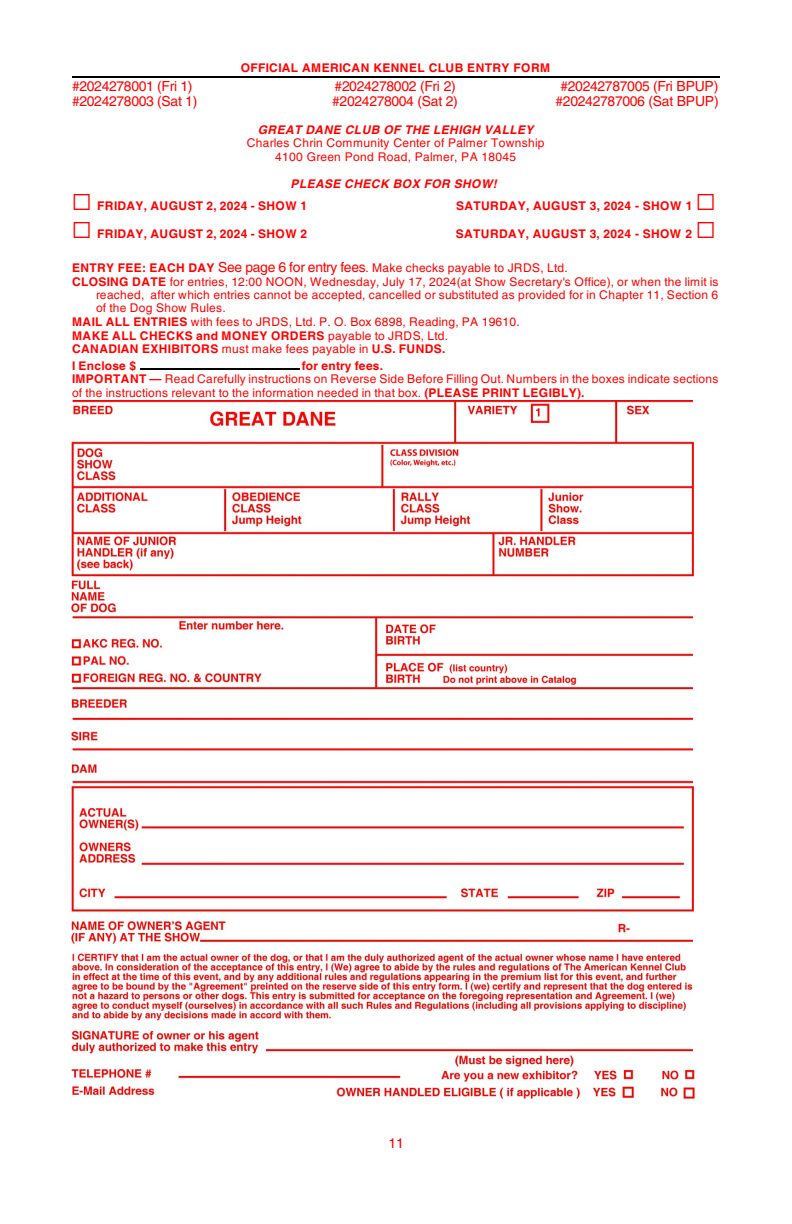
<style>
.page{position:relative;width:792px;height:1224px;background:#fff}
.page>*{position:absolute;margin:0;border:0;box-sizing:border-box;transform-origin:0 0}
.t1{font:14px "Helvetica";letter-spacing:-.02em;color:#f00}
.t2{font:12px/13.6px "Helvetica";letter-spacing:.025em;color:#f00;text-align:center}
.t3{font:700 12px "Helvetica";letter-spacing:.04em;color:#f00}
.t4{font:italic 700 12px "Helvetica";letter-spacing:.04em;color:#f00}
.t5{font:700 12px "Helvetica";letter-spacing:.02em;color:#f00}
.s1{font-weight:700}
.s2{font-size:14px}
.s3{font-weight:400}
</style>
<div class="page">
<img style="left:72px;top:401px;width:623px;height:698px">
<hr style="left:72px;top:76px;width:648px;height:2px;background:#000">
<hr style="left:140px;top:368px;width:160px;height:2px;background:#000">
<p class="t3" style="left:241px;top:64px;width:311px">OFFICIAL AMERICAN KENNEL CLUB ENTRY FORM</p>
<p class="t1" style="left:72px;top:81px;width:122px">#2024278001 (Fri 1)</p>
<p class="t1" style="left:335px;top:81px;width:123px">#2024278002 (Fri 2)</p>
<p class="t1" style="left:561px;top:81px;width:159px">#20242787005 (Fri BPUP)</p>
<p class="t1" style="left:72px;top:96px;width:127px">#2024278003 (Sat 1)</p>
<p class="t1" style="left:332px;top:96px;width:127px">#2024278004 (Sat 2)</p>
<p class="t1" style="left:555px;top:96px;width:165px">#20242787006 (Sat BPUP)</p>
<p class="t4" style="left:258px;top:125px;width:277px">GREAT DANE CLUB OF THE LEHIGH VALLEY</p>
<p class="t2" style="left:247px;top:138px;width:299px">Charles Chrin Community Center of Palmer Township<br>4100 Green Pond Road, Palmer, PA 18045</p>
<p class="t4" style="left:291px;top:179px;width:208px">PLEASE CHECK BOX FOR SHOW!</p>
<p class="t3" style="left:97px;top:201px;width:212px">FRIDAY, AUGUST 2, 2024 - SHOW 1</p>
<p class="t3" style="left:456px;top:201px;width:238px">SATURDAY, AUGUST 3, 2024 - SHOW 1</p>
<p class="t3" style="left:97px;top:229px;width:212px">FRIDAY, AUGUST 2, 2024 - SHOW 2</p>
<p class="t3" style="left:456px;top:229px;width:238px">SATURDAY, AUGUST 3, 2024 - SHOW 2</p>
<p class="t2" style="left:72px;top:262px;width:497px"><span class="s1">ENTRY FEE: EACH DAY</span> <span class="s2">See page 6 for entry fees</span>. Make checks payable to JRDS, Ltd.</p>
<p class="t2" style="left:72px;top:276px;width:648px"><span class="s1">CLOSING DATE</span> for entries, 12:00 NOON, Wednesday, July 17, 2024(at Show Secretary's Office), or when the limit is</p>
<p class="t2" style="left:96px;top:289px;width:624px">reached, after which entries cannot be accepted, cancelled or substituted as provided for in Chapter 11, Section 6</p>
<p class="t2" style="left:96px;top:303px;width:131px">of the Dog Show Rules.</p>
<p class="t2" style="left:72px;top:316px;width:449px"><span class="s1">MAIL ALL ENTRIES</span> with fees to JRDS, Ltd. P. O. Box 6898, Reading, PA 19610.</p>
<p class="t3" style="left:72px;top:331px;width:378px">MAKE ALL CHECKS and MONEY ORDERS <span class="s3">payable to JRDS, Ltd.</span></p>
<p class="t3" style="left:72px;top:345px;width:375px">CANADIAN EXHIBITORS <span class="s3">must make fees payable in</span> U.S. FUNDS.</p>
<p class="t5" style="left:72px;top:361px;width:66px">I Enclose $</p>
<p class="t2" style="left:72px;top:360px;width:648px;text-align:left;text-indent:230px"><span class="s1">for entry fees.<br>IMPORTANT —</span> Read Carefully instructions on Reverse Side Before Filling Out. Numbers in the boxes indicate sections of the instructions relevant to the information needed in that box. <span class="s1">(PLEASE PRINT LEGIBLY).</span></p>
<p class="t1" style="left:389px;top:1138px;width:17px">11</p>
</div>
